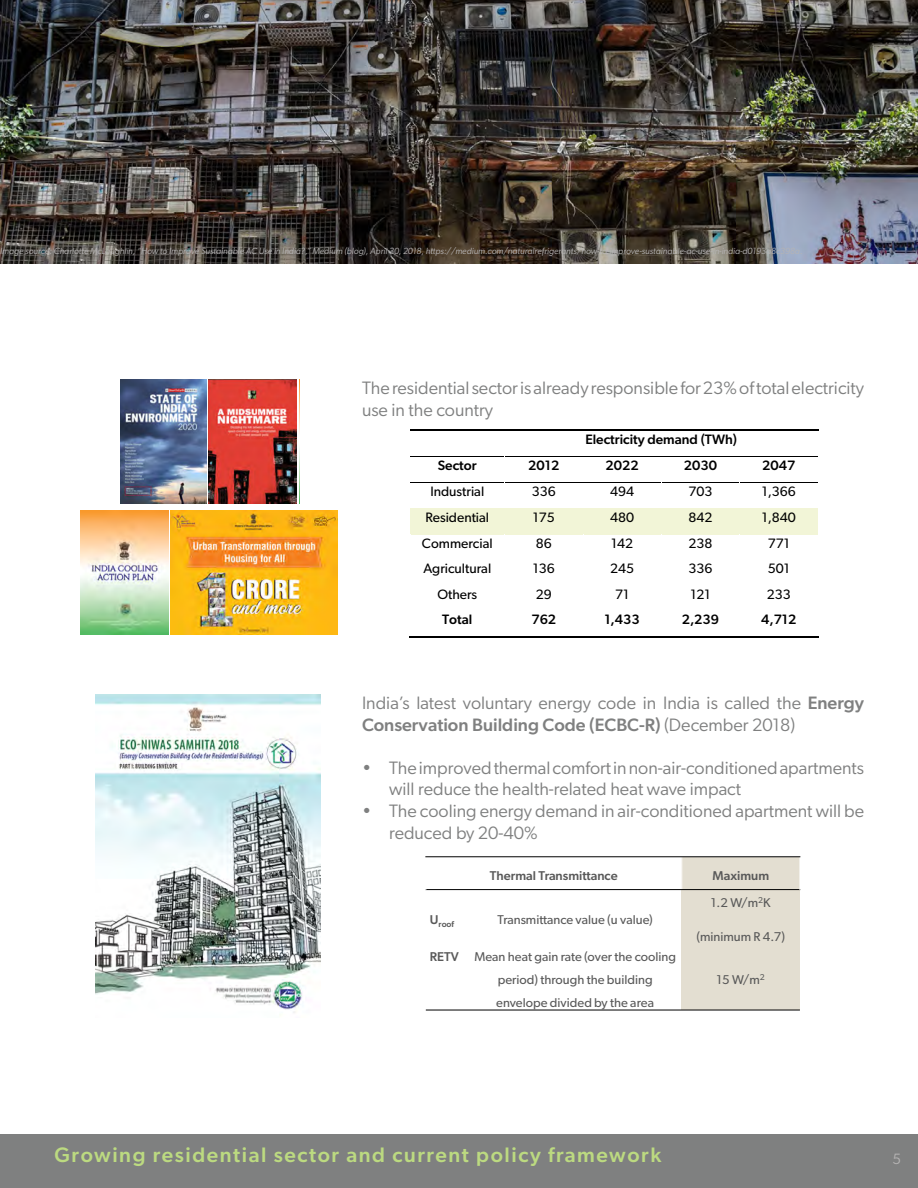
<style>
.page{position:relative;width:918px;height:1188px;background:#fff}
.page>*{position:absolute;margin:0;border:0;box-sizing:border-box;transform-origin:0 0}
.t1{font:500 21px "Gibson";letter-spacing:.075em;color:#bcda80}
.t2{font:18px/21.6px "Gibson";color:#7f8080}
.t3{font:15px "Gibson";color:#b6b4b4}
.t4{font:13.65px "Gibson";color:#000}
.t5{font:500 13.65px "Gibson";color:#000}
.t6{font:12.75px/23px "Gibson";color:#595959}
.t7{font:500 12.75px "Gibson";color:#595959}
.t8{font:italic 9px "Gibson";color:#b6b4b4}
.t9{font:500 8.55px "Gibson";color:#595959}
.s1{font-weight:500}
</style>
<div class="page">
<div style="left:0;top:1134px;width:918px;height:54px;background:#7f8080"></div>
<img style="left:0;top:0;width:918px;height:264px">
<img style="left:121px;top:380px;width:85px;height:124px">
<img style="left:209px;top:380px;width:88px;height:124px">
<hr style="left:411px;top:429px;width:93px;height:2px;background:#000">
<hr style="left:505px;top:429px;width:313px;height:2px;background:#000">
<hr style="left:411px;top:456px;width:93px;height:1px;background:#000">
<hr style="left:505px;top:456px;width:78px;height:1px;background:#000">
<hr style="left:583px;top:456px;width:78px;height:1px;background:#000">
<hr style="left:662px;top:456px;width:77px;height:1px;background:#000">
<hr style="left:740px;top:456px;width:78px;height:1px;background:#000">
<hr style="left:411px;top:482px;width:93px;height:1px;background:#000">
<hr style="left:505px;top:482px;width:78px;height:1px;background:#000">
<hr style="left:583px;top:482px;width:78px;height:1px;background:#000">
<hr style="left:662px;top:482px;width:77px;height:1px;background:#000">
<hr style="left:740px;top:482px;width:78px;height:1px;background:#000">
<div style="left:410px;top:511px;width:95px;height:21px;background:#f2f5d7"></div>
<div style="left:505px;top:508px;width:78px;height:26px;background:#f2f5d7"></div>
<div style="left:583px;top:508px;width:78px;height:26px;background:#f2f5d7"></div>
<div style="left:661px;top:511px;width:79px;height:21px;background:#f2f5d7"></div>
<div style="left:740px;top:511px;width:78px;height:21px;background:#f2f5d7"></div>
<hr style="left:411px;top:508px;width:93px;height:3px;background:#f2f5d7">
<hr style="left:662px;top:508px;width:77px;height:3px;background:#f2f5d7">
<hr style="left:740px;top:508px;width:78px;height:3px;background:#f2f5d7">
<hr style="left:410px;top:532px;width:95px;height:2px;background:#f2f5d7">
<hr style="left:661px;top:532px;width:79px;height:2px;background:#f2f5d7">
<hr style="left:740px;top:532px;width:78px;height:2px;background:#f2f5d7">
<hr style="left:410px;top:637px;width:94px;height:1px;background:#000">
<hr style="left:505px;top:637px;width:78px;height:1px;background:#000">
<hr style="left:584px;top:637px;width:77px;height:1px;background:#000">
<hr style="left:662px;top:637px;width:77px;height:1px;background:#000">
<hr style="left:740px;top:637px;width:78px;height:1px;background:#000">
<img style="left:171px;top:510px;width:166px;height:125px">
<img style="left:80px;top:510px;width:88px;height:125px">
<img style="left:95px;top:695px;width:226px;height:318px">
<div style="left:682px;top:857px;width:118px;height:33px;background:#e3ded1"></div>
<div style="left:682px;top:890px;width:118px;height:54px;background:#e3ded1"></div>
<div style="left:682px;top:944px;width:118px;height:66px;background:#e3ded1"></div>
<hr style="left:425px;top:889px;width:375px;height:1px;background:#000">
<hr style="left:425px;top:856px;width:1px;height:34px;background:#fff">
<hr style="left:799px;top:856px;width:1px;height:34px;background:#fff">
<hr style="left:425px;top:856px;width:375px;height:1px;background:#000">
<hr style="left:426px;top:1010px;width:374px;height:1px;background:#000">
<p class="t8" style="left:0;top:245px;width:804px">Image source: Charlotte McLaughlin, “How to Improve Sustainable AC Use in India?,” Medium (blog), April 30, 2018, https://medium.com/naturalrefrigerants/how-to-improve-sustainable-ac-use-in-india-d0193a8c398a.</p>
<p class="t2" style="left:362px;top:377px;width:504px">The residential sector is already responsible for 23% of total electricity use in the country</p>
<p class="t5" style="left:585px;top:431px;width:153px">Electricity demand (TWh)</p>
<p class="t5" style="left:438px;top:457px;width:40px">Sector</p>
<p class="t5" style="left:528px;top:457px;width:33px">2012</p>
<p class="t5" style="left:606px;top:457px;width:35px">2022</p>
<p class="t5" style="left:684px;top:457px;width:35px">2030</p>
<p class="t5" style="left:762px;top:457px;width:35px">2047</p>
<p class="t4" style="left:430px;top:483px;width:55px">Industrial</p>
<p class="t4" style="left:532px;top:483px;width:25px">336</p>
<p class="t4" style="left:610px;top:483px;width:25px">494</p>
<p class="t4" style="left:689px;top:483px;width:25px">703</p>
<p class="t4" style="left:762px;top:483px;width:36px">1,366</p>
<p class="t4" style="left:426px;top:509px;width:65px">Residential</p>
<p class="t4" style="left:533px;top:509px;width:23px">175</p>
<p class="t4" style="left:610px;top:509px;width:25px">480</p>
<p class="t4" style="left:689px;top:509px;width:25px">842</p>
<p class="t4" style="left:762px;top:509px;width:36px">1,840</p>
<p class="t4" style="left:422px;top:535px;width:72px">Commercial</p>
<p class="t4" style="left:536px;top:535px;width:17px">86</p>
<p class="t4" style="left:611px;top:535px;width:23px">142</p>
<p class="t4" style="left:689px;top:535px;width:25px">238</p>
<p class="t4" style="left:768px;top:535px;width:23px">771</p>
<p class="t4" style="left:423px;top:561px;width:69px">Agricultural</p>
<p class="t4" style="left:533px;top:561px;width:23px">136</p>
<p class="t4" style="left:610px;top:561px;width:25px">245</p>
<p class="t4" style="left:689px;top:561px;width:25px">336</p>
<p class="t4" style="left:768px;top:561px;width:23px">501</p>
<p class="t4" style="left:437px;top:586px;width:41px">Others</p>
<p class="t4" style="left:536px;top:586px;width:17px">29</p>
<p class="t4" style="left:615px;top:586px;width:15px">71</p>
<p class="t4" style="left:691px;top:586px;width:21px">121</p>
<p class="t4" style="left:767px;top:586px;width:25px">233</p>
<p class="t5" style="left:442px;top:612px;width:32px">Total</p>
<p class="t5" style="left:531px;top:612px;width:26px">762</p>
<p class="t5" style="left:604px;top:612px;width:37px">1,433</p>
<p class="t5" style="left:682px;top:612px;width:39px">2,239</p>
<p class="t5" style="left:761px;top:612px;width:37px">4,712</p>
<p class="t2" style="left:362px;top:692px;width:503px">India’s latest voluntary energy code in India is called the <span class="s1">Energy<br>Conservation Building Code (ECBC-R)</span> (December 2018)</p>
<p class="t2" style="left:389px;top:757px;width:476px;text-indent:-27px">• The improved thermal comfort in non-air-conditioned apartments will reduce the health-related heat wave impact</p>
<p class="t2" style="left:389px;top:800px;width:477px;text-indent:-27px">• The cooling energy demand in air-conditioned apartment will be reduced by 20-40%</p>
<p class="t7" style="left:490px;top:868px;width:129px">Thermal Transmittance</p>
<p class="t7" style="left:712px;top:868px;width:58px">Maximum</p>
<p class="t9" style="left:430px;top:919px;width:26px"><sup>U</sup>roof</p>
<p class="t6" style="left:498px;top:908px;width:157px">Transmittance value (u value)</p>
<p class="t6" style="left:711px;top:891px;width:61px">1.2 W/m<sup>2</sup>K</p>
<p class="t6" style="left:697px;top:925px;width:90px">(minimum R 4.7)</p>
<p class="t6" style="left:496px;top:945px;width:181px;text-indent:-66px"><span class="s1">RETV</span> Mean heat gain rate (over the cooling period) through the building envelope divided by the area</p>
<p class="t6" style="left:717px;top:968px;width:50px">15 W/m<sup>2</sup></p>
<p class="t1" style="left:54px;top:1142px;width:608px">Growing residential sector and current policy framework</p>
<p class="t3" style="left:892px;top:1150px;width:10px">5</p>
</div>
